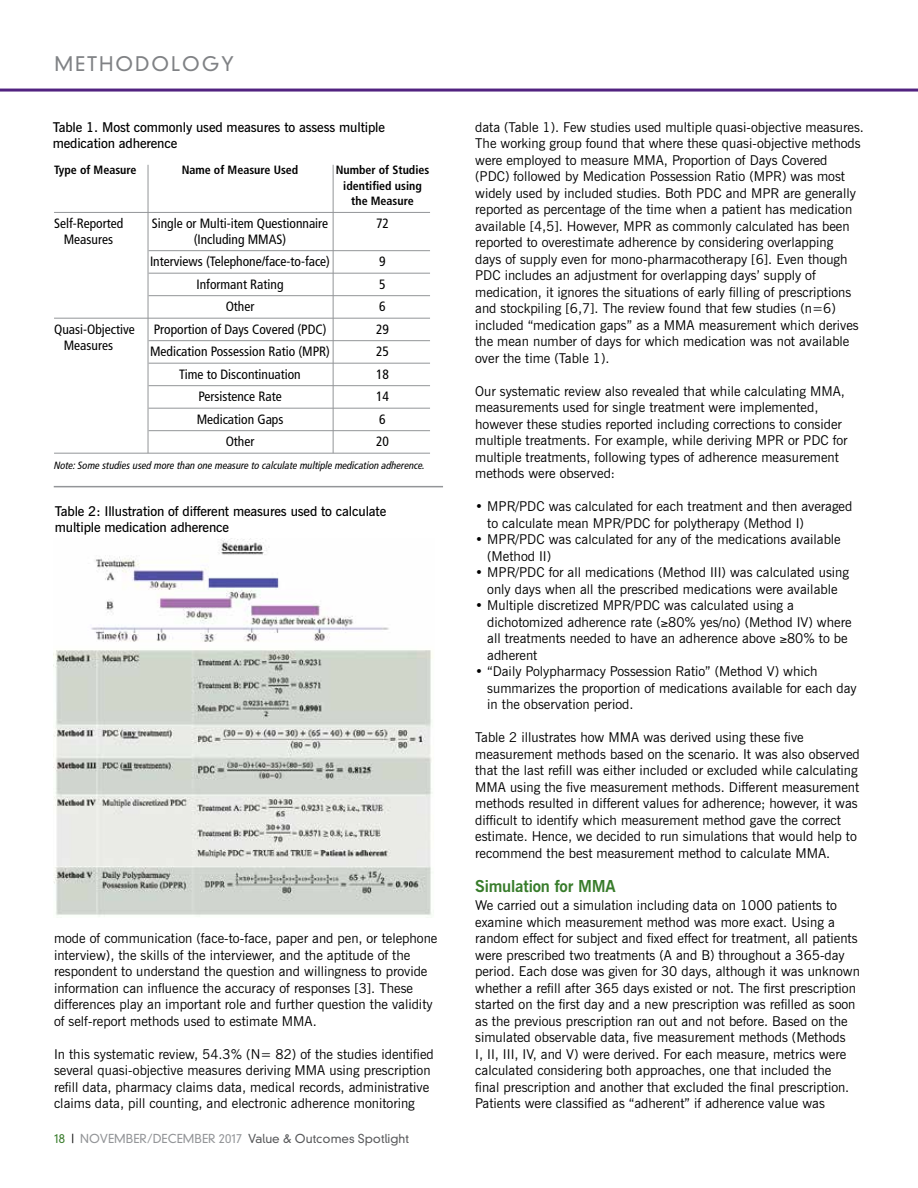
<style>
.page{position:relative;width:918px;height:1188px;background:#fff}
.page>*{position:absolute;margin:0;border:0;box-sizing:border-box;transform-origin:0 0}
.t1{font:300 19.5px "DIN Neuzeit Grotesk";letter-spacing:.1em;color:#808285}
.t2{font:700 16.5px "News Gothic BT";letter-spacing:-.01em;color:#387c2b}
.t3{font:13.5px/16.5px "News Gothic BT";color:#000}
.t4{font:condensed 13.5px/22.5px "Frutiger LT Pro";color:#000;text-align:center}
.t5{font:600 13.5px/16.5px "News Gothic BT";letter-spacing:-.01em;color:#000}
.t6{font:700 condensed 12px/15.8px "Frutiger LT Pro";color:#000;text-align:center}
.t7{font:300 12px "DIN Neuzeit Grotesk";color:#58595b}
.t8{font:italic condensed 10.5px "Frutiger LT Pro";color:#000}
.s1{color:#387c2b}
.s2{color:#000}
.s3{color:#939598}
</style>
<div class="page">
<hr style="left:0;top:89px;width:918px;height:3px;background:#522380">
<hr style="left:54px;top:212px;width:376px;height:1px;background:#939598">
<hr style="left:149px;top:250px;width:281px;height:1px;background:#939598">
<hr style="left:149px;top:273px;width:281px;height:1px;background:#939598">
<hr style="left:149px;top:295px;width:281px;height:1px;background:#939598">
<hr style="left:54px;top:318px;width:376px;height:1px;background:#939598">
<hr style="left:149px;top:340px;width:281px;height:1px;background:#939598">
<hr style="left:149px;top:363px;width:281px;height:1px;background:#939598">
<hr style="left:149px;top:385px;width:281px;height:1px;background:#939598">
<hr style="left:149px;top:408px;width:281px;height:1px;background:#939598">
<hr style="left:149px;top:430px;width:281px;height:1px;background:#939598">
<hr style="left:54px;top:453px;width:376px;height:1px;background:#939598">
<hr style="left:148px;top:165px;width:1px;height:288px;background:#939598">
<hr style="left:333px;top:165px;width:1px;height:288px;background:#939598">
<img style="left:54px;top:538px;width:379px;height:380px">
<hr style="left:54px;top:486px;width:389px;height:1px;background:#939598">
<p class="t1" style="left:54px;top:53px;width:181px">METHODOLOGY</p>
<p class="t5" style="left:53px;top:119px;width:334px">Table 1. Most commonly used measures to assess multiple medication adherence</p>
<p class="t6" style="left:54px;top:162px;width:84px">Type of Measure</p>
<p class="t6" style="left:182px;top:162px;width:118px">Name of Measure Used</p>
<p class="t6" style="left:336px;top:162px;width:95px">Number of Studies identified using the Measure</p>
<p class="t4" style="left:54px;top:212px;width:71px">Self-Reported</p>
<p class="t4" style="left:152px;top:212px;width:178px">Single or Multi-item Questionnaire</p>
<p class="t4" style="left:376px;top:212px;width:14px">72</p>
<p class="t4" style="left:64px;top:228px;width:51px">Measures</p>
<p class="t4" style="left:150px;top:228px;width:181px">(Including MMAS)<br>Interviews (Telephone/face-to-face)</p>
<p class="t4" style="left:379px;top:250px;width:8px">9</p>
<p class="t4" style="left:197px;top:273px;width:89px">Informant Rating</p>
<p class="t4" style="left:379px;top:273px;width:8px">5</p>
<p class="t4" style="left:226px;top:295px;width:30px">Other</p>
<p class="t4" style="left:379px;top:295px;width:8px">6</p>
<p class="t4" style="left:54px;top:318px;width:82px">Quasi-Objective</p>
<p class="t4" style="left:154px;top:318px;width:174px">Proportion of Days Covered (PDC)</p>
<p class="t4" style="left:376px;top:318px;width:14px">29</p>
<p class="t4" style="left:64px;top:334px;width:51px">Measures</p>
<p class="t4" style="left:150px;top:340px;width:181px">Medication Possession Ratio (MPR)</p>
<p class="t4" style="left:376px;top:340px;width:14px">25</p>
<p class="t4" style="left:179px;top:363px;width:123px">Time to Discontinuation</p>
<p class="t4" style="left:376px;top:363px;width:14px">18</p>
<p class="t4" style="left:198px;top:385px;width:85px">Persistence Rate</p>
<p class="t4" style="left:376px;top:385px;width:14px">14</p>
<p class="t4" style="left:197px;top:408px;width:88px">Medication Gaps</p>
<p class="t4" style="left:379px;top:408px;width:8px">6</p>
<p class="t4" style="left:226px;top:430px;width:30px">Other</p>
<p class="t4" style="left:376px;top:430px;width:14px">20</p>
<p class="t8" style="left:54px;top:459px;width:372px">Note: Some studies used more than one measure to calculate multiple medication adherence.</p>
<p class="t5" style="left:55px;top:502px;width:333px">Table 2: Illustration of different measures used to calculate multiple medication adherence</p>
<p class="t3" style="left:54px;top:930px;width:385px">mode of communication (face-to-face, paper and pen, or telephone interview), the skills of the interviewer, and the aptitude of the respondent to understand the question and willingness to provide information can influence the accuracy of responses [3]. These differences play an important role and further question the validity of self-report methods used to estimate MMA.</p>
<p class="t3" style="left:54px;top:1046px;width:381px">In this systematic review, 54.3% (N= 82) of the studies identified several quasi-objective measures deriving MMA using prescription refill data, pharmacy claims data, medical records, administrative claims data, pill counting, and electronic adherence monitoring</p>
<p class="t7" style="left:54px;top:1132px;width:357px"><span class="s1">18</span> <span class="s2">|</span> <span class="s3">NOVEMBER/DECEMBER 2017</span> Value &amp; Outcomes Spotlight</p>
<p class="t3" style="left:475px;top:119px;width:390px">data (Table 1). Few studies used multiple quasi-objective measures.<br>The working group found that where these quasi-objective methods were employed to measure MMA, Proportion of Days Covered (PDC) followed by Medication Possession Ratio (MPR) was most widely used by included studies. Both PDC and MPR are generally reported as percentage of the time when a patient has medication available [4,5]. However, MPR as commonly calculated has been reported to overestimate adherence by considering overlapping<br>days of supply even for mono-pharmacotherapy [6]. Even though PDC includes an adjustment for overlapping days’ supply of medication, it ignores the situations of early filling of prescriptions and stockpiling [6,7]. The review found that few studies (n=6) included “medication gaps” as a MMA measurement which derives the mean number of days for which medication was not available over the time (Table 1).</p>
<p class="t3" style="left:475px;top:383px;width:374px">Our systematic review also revealed that while calculating MMA, measurements used for single treatment were implemented, however these studies reported including corrections to consider multiple treatments. For example, while deriving MPR or PDC for multiple treatments, following types of adherence measurement methods were observed:</p>
<p class="t3" style="left:487px;top:498px;width:367px;text-indent:-12px">• MPR/PDC was calculated for each treatment and then averaged to calculate mean MPR/PDC for polytherapy (Method I)</p>
<p class="t3" style="left:487px;top:531px;width:355px;text-indent:-12px">• MPR/PDC was calculated for any of the medications available (Method II)</p>
<p class="t3" style="left:475px;top:564px;width:375px;text-align:center">• MPR/PDC for all medications (Method III) was calculated using only days when all the prescribed medications were available</p>
<p class="t3" style="left:487px;top:597px;width:366px;text-indent:-12px">• Multiple discretized MPR/PDC was calculated using a dichotomized adherence rate (≥80% yes/no) (Method IV) where all treatments needed to have an adherence above ≥80% to be adherent</p>
<p class="t3" style="left:487px;top:663px;width:371px;text-indent:-12px">• “Daily Polypharmacy Possession Ratio” (Method V) which summarizes the proportion of medications available for each day in the observation period.</p>
<p class="t3" style="left:475px;top:729px;width:386px">Table 2 illustrates how MMA was derived using these five measurement methods based on the scenario. It was also observed that the last refill was either included or excluded while calculating MMA using the five measurement methods. Different measurement methods resulted in different values for adherence; however, it was difficult to identify which measurement method gave the correct estimate. Hence, we decided to run simulations that would help to recommend the best measurement method to calculate MMA.</p>
<p class="t2" style="left:475px;top:876px;width:142px">Simulation for MMA</p>
<p class="t3" style="left:475px;top:897px;width:386px">We carried out a simulation including data on 1000 patients to examine which measurement method was more exact. Using a random effect for subject and fixed effect for treatment, all patients were prescribed two treatments (A and B) throughout a 365-day period. Each dose was given for 30 days, although it was unknown whether a refill after 365 days existed or not. The first prescription started on the first day and a new prescription was refilled as soon as the previous prescription ran out and not before. Based on the simulated observable data, five measurement methods (Methods<br>I, II, III, IV, and V) were derived. For each measure, metrics were calculated considering both approaches, one that included the<br>final prescription and another that excluded the final prescription.<br>Patients were classified as “adherent” if adherence value was</p>
</div>
